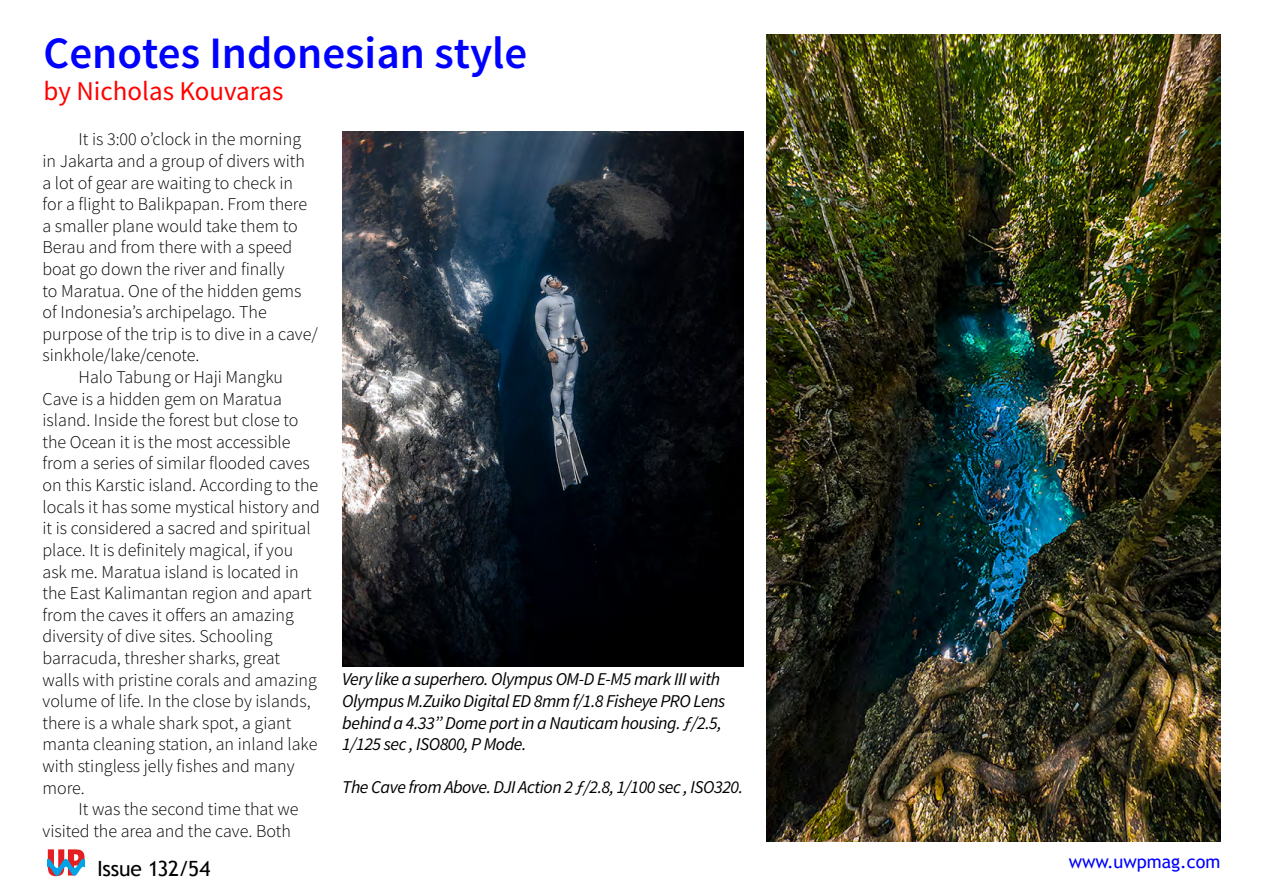
<style>
.page{position:relative;width:1263px;height:893px;background:#fff}
.page>*{position:absolute;margin:0;border:0;box-sizing:border-box;transform-origin:0 0}
.t1{font:600 45px "Source Sans Pro";color:#00f}
.t2{font:27px "Source Sans Pro";color:#f00}
.t3{font:21px "Trebuchet MS";letter-spacing:-.015em;color:#000}
.t4{font:300 18px "Source Sans Pro";color:#000}
.t5{font:italic 18px/21.6px "Source Sans Pro";letter-spacing:-.025em;color:#000}
.t6{font:18px "Trebuchet MS";color:#00f}
</style>
<div class="page">
<svg style="left:47px;top:849px;width:37px;height:27px"></svg>
<img style="left:766px;top:34px;width:454px;height:808px">
<img style="left:342px;top:131px;width:402px;height:535px">
<h1 class="t1" style="left:44px;top:24px;width:485px">Cenotes Indonesian style</h1>
<h2 class="t2" style="left:44px;top:74px;width:241px">by Nicholas Kouvaras</h2>
<p class="t4" style="left:79px;top:128px;width:224px">It is 3:00 o’clock in the morning</p>
<p class="t4" style="left:43px;top:150px;width:264px">in Jakarta and a group of divers with</p>
<p class="t4" style="left:43px;top:172px;width:252px">a lot of gear are waiting to check in</p>
<p class="t4" style="left:43px;top:193px;width:266px">for a flight to Balikpapan. From there</p>
<p class="t4" style="left:43px;top:215px;width:257px">a smaller plane would take them to</p>
<p class="t4" style="left:43px;top:236px;width:251px">Berau and from there with a speed</p>
<p class="t4" style="left:43px;top:258px;width:244px">boat go down the river and finally</p>
<p class="t4" style="left:43px;top:280px;width:260px">to Maratua. One of the hidden gems</p>
<p class="t4" style="left:43px;top:301px;width:226px">of Indonesia’s archipelago. The</p>
<p class="t4" style="left:43px;top:323px;width:277px">purpose of the trip is to dive in a cave/</p>
<p class="t4" style="left:43px;top:344px;width:158px">sinkhole/lake/cenote.</p>
<p class="t4" style="left:79px;top:366px;width:206px">Halo Tabung or Haji Mangku</p>
<p class="t4" style="left:43px;top:388px;width:241px">Cave is a hidden gem on Maratua</p>
<p class="t4" style="left:43px;top:409px;width:257px">island. Inside the forest but close to</p>
<p class="t4" style="left:43px;top:431px;width:250px">the Ocean it is the most accessible</p>
<p class="t4" style="left:43px;top:452px;width:269px">from a series of similar flooded caves</p>
<p class="t4" style="left:43px;top:474px;width:277px">on this Karstic island. According to the</p>
<p class="t4" style="left:43px;top:496px;width:279px">locals it has some mystical history and</p>
<p class="t4" style="left:43px;top:517px;width:270px">it is considered a sacred and spiritual</p>
<p class="t4" style="left:43px;top:539px;width:252px">place. It is definitely magical, if you</p>
<p class="t4" style="left:43px;top:560px;width:258px">ask me. Maratua island is located in</p>
<p class="t4" style="left:43px;top:582px;width:271px">the East Kalimantan region and apart</p>
<p class="t4" style="left:43px;top:604px;width:253px">from the caves it offers an amazing</p>
<p class="t4" style="left:43px;top:625px;width:231px">diversity of dive sites. Schooling</p>
<p class="t4" style="left:43px;top:647px;width:239px">barracuda, thresher sharks, great</p>
<p class="t4" style="left:43px;top:668px;width:276px">walls with pristine corals and amazing</p>
<p class="t4" style="left:43px;top:690px;width:270px">volume of life. In the close by islands,</p>
<p class="t4" style="left:43px;top:712px;width:250px">there is a whale shark spot, a giant</p>
<p class="t4" style="left:43px;top:733px;width:276px">manta cleaning station, an inland lake</p>
<p class="t4" style="left:43px;top:755px;width:254px">with stingless jelly fishes and many</p>
<p class="t4" style="left:43px;top:776px;width:44px">more.</p>
<p class="t4" style="left:79px;top:798px;width:221px">It was the second time that we</p>
<p class="t4" style="left:43px;top:820px;width:250px">visited the area and the cave. Both</p>
<p class="t5" style="left:342px;top:669px;width:385px">Very like a superhero. Olympus OM-D E-M5 mark III with Olympus M.Zuiko Digital ED 8mm f/1.8 Fisheye PRO Lens behind a 4.33’’ Dome port in a Nauticam housing. ƒ/2.5, 1/125 sec , ISO800, P Mode.</p>
<p class="t5" style="left:342px;top:777px;width:402px">The Cave from Above. DJI Action 2 ƒ/2.8, 1/100 sec , ISO320.</p>
<p class="t3" style="left:97px;top:856px;width:115px">Issue 132/54</p>
<p class="t6" style="left:1069px;top:851px;width:153px">www.uwpmag.com</p>
</div>
